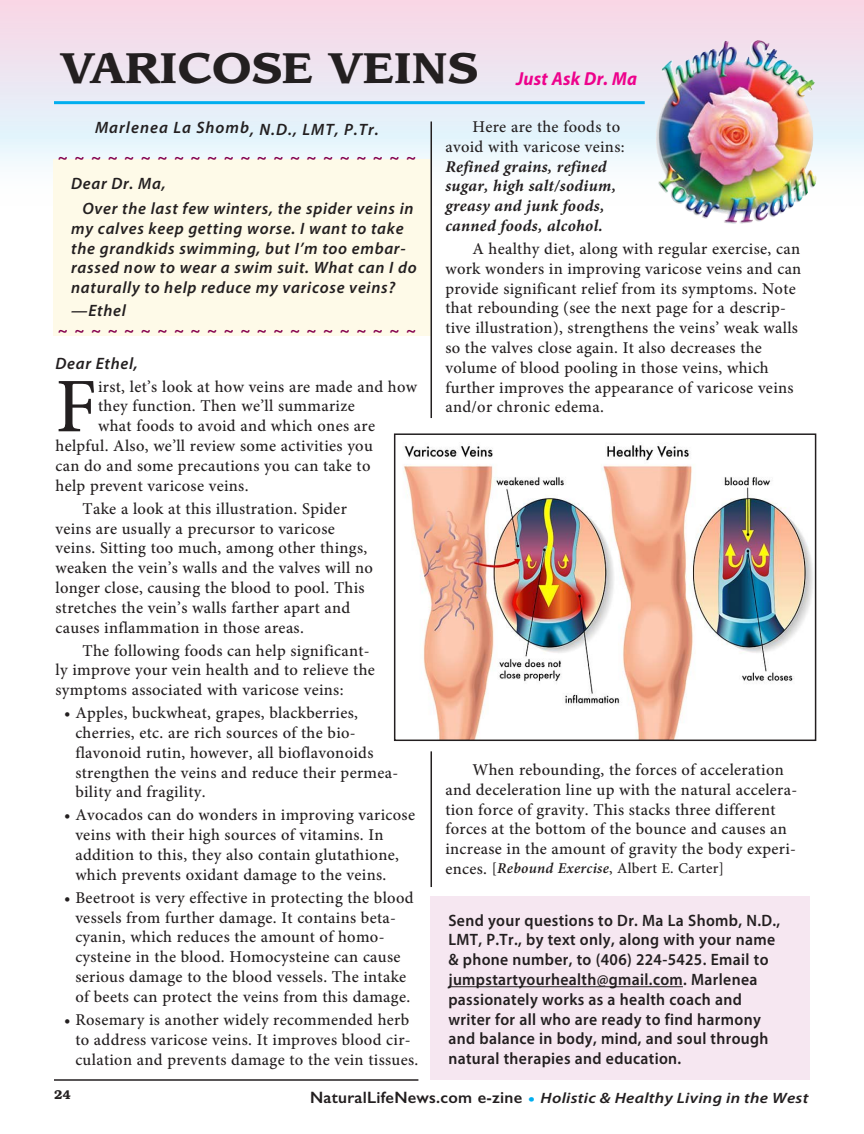
<style>
.page{position:relative;width:864px;height:1134px;background:#fff}
.page>*{position:absolute;margin:0;border:0;box-sizing:border-box;transform-origin:0 0}
.t1{font:500 77.25px "Minion Pro";color:#231f20}
.t2{font:700 42px "Leawood";color:#231f20;scale:1.05 1}
.t3{font:500 16.5px/19.8px "Minion Pro";letter-spacing:.02em;color:#231f20}
.t4{font:600 16.5px/19.8px "Myriad Pro";letter-spacing:.02em;color:#231f20;scale:.95 1}
.t5{font:italic 600 16.5px/19.8px "Myriad Pro";letter-spacing:.04em;color:#231f20}
.t6{font:italic 700 16.5px/19.8px "Minion Pro";letter-spacing:.02em;color:#231f20}
.t7{font:italic 600 16.5px "Myriad Pro";color:#85004d}
.t8{font:italic 600 16.5px "Myriad Pro";letter-spacing:.06em;color:#231f20}
.t9{font:italic 600 15px "Myriad Pro";letter-spacing:.015em;color:#231f20;scale:1.15 1}
.t10{font:500 15px "Minion Pro";letter-spacing:.02em;color:#231f20}
.t11{font:600 12.75px "Bookman";color:#231f20}
.s1{font-family:"Myriad Pro";font-style:italic;font-size:18.9px;color:#ed028c}
.s2{font-size:16.5px}
.s3{font-weight:600;font-style:italic}
.s4{font-family:"Gill Sans";font-style:normal;font-size:16.5px}
.s5{font-family:"Minion Pro";font-style:normal;font-size:16.5px;color:#00aeef}
</style>
<div class="page">
<svg style="left:0;top:0;width:864px;height:205px;background:#e9e1e7"></svg>
<div style="left:53px;top:159px;width:378px;height:177px;background:#fefae8"></div>
<hr style="left:431px;top:122px;width:1px;height:296px;background:#231f20">
<hr style="left:431px;top:751px;width:1px;height:136px;background:#231f20">
<img style="left:655px;top:41px;width:91px;height:101px">
<div style="left:430px;top:897px;width:380px;height:183px;background:#f6e7f1"></div>
<hr style="left:54px;top:101px;width:591px;height:3px;background:#00aeef">
<hr style="left:448px;top:986px;width:235px;height:1px;background:#231f20">
<img style="left:404px;top:445px;width:409px;height:293px">
<div style="left:394px;top:433px;width:422px;height:308px;border:2px solid #231f20"></div>
<hr style="left:54px;top:1079px;width:364px;height:2px;background:#231f20">
<h2 class="t2" style="left:61px;top:50px;width:551px">VARICOSE VEINS <span class="s1">Just Ask Dr. Ma</span></h2>
<p class="t8" style="left:95px;top:122px;width:285px">Marlenea La Shomb, N.D., LMT, P.Tr.</p>
<p class="t7" style="left:58px;top:152px;width:360px">~ ~ ~ ~ ~ ~ ~ ~ ~ ~ ~ ~ ~ ~ ~ ~ ~ ~ ~ ~ ~ ~</p>
<p class="t5" style="left:82px;top:173px;width:333px;line-height:24.6px;text-indent:-11px">Dear Dr. Ma,<br>Over the last few winters, the spider veins in</p>
<p class="t5" style="left:71px;top:220px;width:347px">my calves keep getting worse. I want to take the grandkids swimming, but I’m too embar&shy;rassed now to wear a swim suit. What can I do naturally to help reduce my varicose veins?</p>
<p class="t5" style="left:71px;top:302px;width:56px">—Ethel</p>
<p class="t7" style="left:58px;top:324px;width:360px">~ ~ ~ ~ ~ ~ ~ ~ ~ ~ ~ ~ ~ ~ ~ ~ ~ ~ ~ ~ ~ ~</p>
<p class="t5" style="left:56px;top:355px;width:84px">Dear Ethel,</p>
<h1 class="t1" style="left:56px;top:376px;width:43px">F</h1>
<p class="t3" style="left:98px;top:378px;width:321px">irst, let’s look at how veins are made and how</p>
<p class="t3" style="left:98px;top:398px;width:258px">they function. Then we’ll summarize</p>
<p class="t3" style="left:98px;top:418px;width:279px">what foods to avoid and which ones are</p>
<p class="t3" style="left:55px;top:437px;width:319px">helpful. Also, we’ll review some activities you</p>
<p class="t3" style="left:55px;top:457px;width:316px">can do and some precautions you can take to</p>
<p class="t3" style="left:55px;top:477px;width:195px">help prevent varicose veins.</p>
<p class="t3" style="left:55px;top:500px;width:319px;text-indent:27px">Take a look at this illustration. Spider veins are usually a precursor to varicose veins. Sitting too much, among other things, weaken the vein’s walls and the valves will no longer close, causing the blood to pool. This stretches the vein’s walls farther apart and causes inflammation in those areas.</p>
<p class="t3" style="left:55px;top:642px;width:321px;text-indent:27px">The following foods can help significant&shy;ly improve your vein health and to relieve the symptoms associated with varicose veins:</p>
<p class="t3" style="left:75px;top:705px;width:324px;text-indent:-11px">• Apples, buckwheat, grapes, blackberries, cherries, etc. are rich sources of the bio&shy;flavonoid rutin, however, all bioflavonoids strengthen the veins and reduce their permea&shy;bility and fragility.</p>
<p class="t3" style="left:75px;top:807px;width:341px;text-indent:-11px">• Avocados can do wonders in improving varicose veins with their high sources of vitamins. In addition to this, they also contain glutathione, which prevents oxidant damage to the veins.</p>
<p class="t3" style="left:75px;top:889px;width:340px;text-indent:-11px">• Beetroot is very effective in protecting the blood vessels from further damage. It contains beta&shy;cyanin, which reduces the amount of homo&shy;cysteine in the blood. Homocysteine can cause serious damage to the blood vessels. The intake of beets can protect the veins from this damage.</p>
<p class="t3" style="left:75px;top:1011px;width:344px;text-indent:-11px">• Rosemary is another widely recommended herb to address varicose veins. It improves blood cir&shy;culation and prevents damage to the vein tissues.</p>
<p class="t3" style="left:445px;top:118px;width:181px;text-align:right">Here are the foods to avoid with varicose veins:</p>
<p class="t6" style="left:445px;top:158px;width:172px">Refined grains, refined sugar, high salt/sodium, greasy and junk foods, canned foods, alcohol.</p>
<p class="t3" style="left:445px;top:240px;width:358px;text-indent:27px">A healthy diet, along with regular exercise, can work wonders in improving varicose veins and can provide significant relief from its symptoms. Note that rebounding (see the next page for a descrip&shy;tive illustration), strengthens the veins’ weak walls so the valves close again. It also decreases the volume of blood pooling in those veins, which further improves the appearance of varicose veins and/or chronic edema.</p>
<p class="t3" style="left:445px;top:761px;width:353px;text-indent:27px">When rebounding, the forces of acceleration and deceleration line up with the natural accelera&shy;tion force of gravity. This stacks three different forces at the bottom of the bounce and causes an increase in the amount of gravity the body experi-</p>
<p class="t10" style="left:445px;top:862px;width:280px"><span class="s2">ences.</span> [<span class="s3">Rebound Exercise</span>, Albert E. Carter]</p>
<p class="t4" style="left:448px;top:912px;width:351px">Send your questions to Dr. Ma La Shomb, N.D., LMT, P.Tr., by text only, along with your name &amp; phone number, to (406) 224-5425. Email to jumpstartyourhealth@gmail.com. Marlenea passionately works as a health coach and writer for all who are ready to find harmony and balance in body, mind, and soul through natural therapies and education.</p>
<p class="t11" style="left:54px;top:1089px;width:18px">24</p>
<p class="t9" style="left:310px;top:1092px;width:435px"><span class="s4">NaturalLifeNews.com e-zine</span> <span class="s5">•</span> Holistic &amp; Healthy Living in the West</p>
</div>
